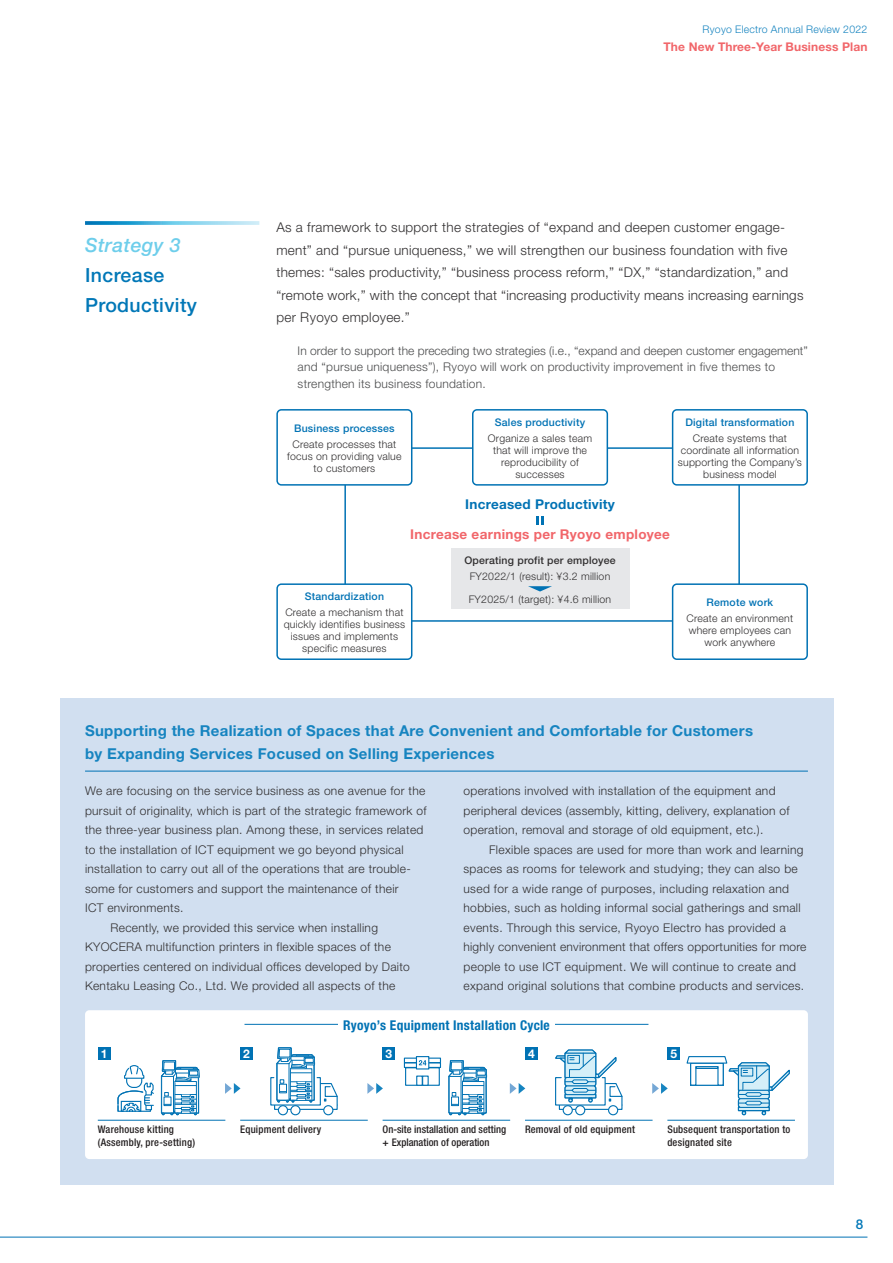
<style>
.page{position:relative;width:893px;height:1263px;background:#fff}
.page>*{position:absolute;margin:0;border:0;box-sizing:border-box;transform-origin:0 0}
.t1{font:500 19.5px/30px "Helvetica Neue LT Std";letter-spacing:.02em;color:#0077b7}
.t2{font:italic 500 19.5px "Helvetica Neue LT Std";letter-spacing:.02em;color:#6eceeb}
.t3{font:700 15px/22.5px "Helvetica Neue LT Std";letter-spacing:.02em;color:#1684c0}
.t4{font:300 13.5px/22.5px "Helvetica Neue LT Std";letter-spacing:.02em;color:#312f30}
.t5{font:700 condensed 13.5px "Helvetica Neue LT Std";letter-spacing:.02em;color:#0072b4}
.t6{font:700 13.5px "Helvetica Neue LT Std";letter-spacing:.02em;color:#f1666a}
.t7{font:700 13.5px "Helvetica Neue LT Std";letter-spacing:.02em;color:#0072b4}
.t8{font:500 13.5px "Helvetica Neue LT Std";color:#0077b7}
.t9{font:300 12px/19.5px "Helvetica Neue LT Std";letter-spacing:.025em;color:#312f30}
.t10{font:300 12px/16.5px "Helvetica Neue LT Std";letter-spacing:.02em;color:#4b4c4d}
.t11{font:700 12px "Helvetica Neue LT Std";letter-spacing:.01em;color:#f1666a}
.t12{font:700 12px "Helvetica Neue LT Std";color:#fff}
.t13{font:300 10.5px/12px "Helvetica Neue LT Std";letter-spacing:.02em;color:#312f30;text-align:center}
.t14{font:500 condensed 10.5px/13.5px "Helvetica Neue LT Std";letter-spacing:.02em;color:#231f20}
.t15{font:500 10.5px "Helvetica Neue LT Std";letter-spacing:.02em;color:#0072b4}
.t16{font:500 condensed 10.5px/13.5px "Helvetica Neue LT Std";color:#231f20}
.t17{font:300 10.5px "Helvetica Neue LT Std";letter-spacing:.02em;color:#1684c0}
.t18{font:500 10.5px "Helvetica Neue LT Std";letter-spacing:.02em;color:#312f30}
.s1{font-stretch:normal}
</style>
<div class="page">
<div style="left:60px;top:698px;width:773px;height:487px;background:#d1dff0"></div>
<div style="left:344px;top:447px;width:396px;height:175px;border:2px solid #0072b4"></div>
<svg style="left:85px;top:221px;width:174px;height:4px"></svg>
<div style="left:277px;top:410px;width:135px;height:75px;background:#fff;border-radius:4px"></div>
<div style="left:276px;top:409px;width:136px;height:77px;border:2px solid #0072b4;border-radius:4px"></div>
<div style="left:473px;top:410px;width:134px;height:75px;background:#fff;border-radius:4px"></div>
<div style="left:472px;top:409px;width:136px;height:77px;border:2px solid #0072b4;border-radius:4px"></div>
<div style="left:673px;top:410px;width:134px;height:75px;background:#fff;border-radius:4px"></div>
<div style="left:672px;top:409px;width:136px;height:77px;border:2px solid #0072b4;border-radius:4px"></div>
<div style="left:277px;top:584px;width:135px;height:75px;background:#fff;border-radius:4px"></div>
<div style="left:276px;top:583px;width:136px;height:77px;border:2px solid #0072b4;border-radius:4px"></div>
<div style="left:673px;top:584px;width:134px;height:75px;background:#fff;border-radius:4px"></div>
<div style="left:672px;top:583px;width:136px;height:77px;border:2px solid #0072b4;border-radius:4px"></div>
<svg style="left:537px;top:516px;width:6px;height:9px"></svg>
<div style="left:451px;top:548px;width:178px;height:61px;background:#e6e7e9"></div>
<svg style="left:528px;top:586px;width:24px;height:5px"></svg>
<hr style="left:85px;top:771px;width:723px;height:1px;background:#0072b4">
<div style="left:85px;top:1010px;width:723px;height:149px;background:#fff;border-radius:4px"></div>
<hr style="left:244px;top:1024px;width:404px;height:1px;background:#0072b4">
<div style="left:338px;top:1019px;width:217px;height:11px;background:#fff"></div>
<svg style="left:225px;top:1083px;width:16px;height:11px"></svg>
<svg style="left:367px;top:1083px;width:16px;height:11px"></svg>
<svg style="left:510px;top:1083px;width:15px;height:11px"></svg>
<svg style="left:652px;top:1083px;width:16px;height:11px"></svg>
<div style="left:98px;top:1047px;width:13px;height:13px;background:#0072b4"></div>
<hr style="left:98px;top:1120px;width:127px;height:1px;background:#0072b4">
<svg style="left:117px;top:1060px;width:84px;height:61px"></svg>
<div style="left:383px;top:1047px;width:12px;height:13px;background:#0072b4"></div>
<hr style="left:383px;top:1120px;width:127px;height:1px;background:#0072b4">
<svg style="left:448px;top:1060px;width:40px;height:61px"></svg>
<div style="left:405px;top:1067px;width:35px;height:19px;background:#fff;border:1px solid #0072b4"></div>
<svg style="left:404px;top:1057px;width:37px;height:5px"></svg>
<svg style="left:404px;top:1062px;width:37px;height:6px"></svg>
<svg style="left:416px;top:1056px;width:13px;height:13px"></svg>
<svg style="left:419px;top:1060px;width:7px;height:5px"></svg>
<div style="left:416px;top:1075px;width:7px;height:11px;background:#fff;border:1px solid #0072b4"></div>
<div style="left:422px;top:1075px;width:7px;height:11px;background:#fff;border:1px solid #0072b4"></div>
<div style="left:525px;top:1047px;width:13px;height:13px;background:#0072b4"></div>
<hr style="left:525px;top:1120px;width:128px;height:1px;background:#0072b4">
<div style="left:575px;top:1105px;width:10px;height:10px;border:1px solid #0072b4;border-radius:50%"></div>
<div style="left:608px;top:1105px;width:10px;height:10px;border:1px solid #0072b4;border-radius:50%"></div>
<div style="left:563px;top:1105px;width:10px;height:10px;border:1px solid #0072b4;border-radius:50%"></div>
<svg style="left:555px;top:1049px;width:68px;height:61px"></svg>
<div style="left:667px;top:1047px;width:13px;height:13px;background:#0072b4"></div>
<hr style="left:667px;top:1120px;width:128px;height:1px;background:#0072b4">
<svg style="left:686px;top:1056px;width:104px;height:60px"></svg>
<div style="left:240px;top:1047px;width:13px;height:13px;background:#0072b4"></div>
<hr style="left:240px;top:1120px;width:128px;height:1px;background:#0072b4">
<div style="left:290px;top:1105px;width:11px;height:10px;border:1px solid #0072b4;border-radius:50%"></div>
<div style="left:323px;top:1105px;width:10px;height:10px;border:1px solid #0072b4;border-radius:50%"></div>
<div style="left:278px;top:1105px;width:10px;height:10px;border:1px solid #0072b4;border-radius:50%"></div>
<svg style="left:270px;top:1047px;width:68px;height:63px"></svg>
<hr style="left:0;top:1237px;width:867px;height:1px;background:#0072b4">
<h1 class="t2" style="left:85px;top:234px;width:97px">Strategy 3</h1>
<h1 class="t1" style="left:85px;top:260px;width:113px">Increase<br>Productivity</h1>
<p class="t17" style="left:702px;top:23px;width:167px">Ryoyo Electro Annual Review 2022</p>
<p class="t11" style="left:663px;top:40px;width:205px">The New Three-Year Business Plan</p>
<p class="t4" style="left:276px;top:216px;width:529px">As a framework to support the strategies of “expand and deepen customer engage&shy;ment” and “pursue uniqueness,” we will strengthen our business foundation with five themes: “sales productivity,” “business process reform,” “DX,” “standardization,” and “remote work,” with the concept that “increasing productivity means increasing earnings per Ryoyo employee.”</p>
<p class="t10" style="left:298px;top:342px;width:512px">In order to support the preceding two strategies (i.e., “expand and deepen customer engagement” and “pursue uniqueness”), Ryoyo will work on productivity improvement in five themes to strengthen its business foundation.</p>
<p class="t15" style="left:294px;top:422px;width:102px">Business processes</p>
<p class="t13" style="left:287px;top:438px;width:116px">Create processes that focus on providing value to customers</p>
<p class="t15" style="left:495px;top:416px;width:92px">Sales productivity</p>
<p class="t13" style="left:488px;top:432px;width:106px">Organize a sales team that will improve the reproducibility of successes</p>
<p class="t15" style="left:685px;top:416px;width:111px">Digital transformation</p>
<p class="t13" style="left:678px;top:432px;width:126px">Create systems that coordinate all information supporting the Company’s business model</p>
<p class="t7" style="left:465px;top:496px;width:151px">Increased Productivity</p>
<p class="t6" style="left:410px;top:526px;width:261px">Increase earnings per Ryoyo employee</p>
<p class="t18" style="left:464px;top:554px;width:153px">Operating profit per employee</p>
<p class="t13" style="left:469px;top:565px;width:144px;line-height:23px;text-align:left">FY2022/1 (result): ¥3.2 million<br>FY2025/1 (target): ¥4.6 million</p>
<p class="t15" style="left:305px;top:590px;width:81px">Standardization</p>
<p class="t13" style="left:284px;top:606px;width:123px">Create a mechanism that quickly identifies business issues and implements specific measures</p>
<p class="t15" style="left:707px;top:596px;width:68px">Remote work</p>
<p class="t13" style="left:687px;top:612px;width:108px">Create an environment where employees can work anywhere</p>
<p class="t3" style="left:85px;top:719px;width:669px">Supporting the Realization of Spaces that Are Convenient and Comfortable for Customers by Expanding Services Focused on Selling Experiences</p>
<p class="t9" style="left:85px;top:781px;width:342px">We are focusing on the service business as one avenue for the</p>
<p class="t9" style="left:85px;top:800px;width:343px">pursuit of originality, which is part of the strategic framework of</p>
<p class="t9" style="left:85px;top:820px;width:340px">the three-year business plan. Among these, in services related</p>
<p class="t9" style="left:85px;top:839px;width:320px">to the installation of ICT equipment we go beyond physical</p>
<p class="t9" style="left:85px;top:859px;width:327px">installation to carry out all of the operations that are trouble-</p>
<p class="t9" style="left:85px;top:878px;width:315px">some for customers and support the maintenance of their</p>
<p class="t9" style="left:85px;top:898px;width:100px">ICT environments.</p>
<p class="t9" style="left:111px;top:917px;width:269px">Recently, we provided this service when installing</p>
<p class="t9" style="left:85px;top:937px;width:307px">KYOCERA multifunction printers in flexible spaces of the</p>
<p class="t9" style="left:85px;top:956px;width:326px">properties centered on individual offices developed by Daito</p>
<p class="t9" style="left:85px;top:976px;width:312px">Kentaku Leasing Co., Ltd. We provided all aspects of the</p>
<p class="t9" style="left:463px;top:781px;width:328px">operations involved with installation of the equipment and peripheral devices (assembly, kitting, delivery, explanation of operation, removal and storage of old equipment, etc.).</p>
<p class="t9" style="left:463px;top:839px;width:344px;text-indent:26px">Flexible spaces are used for more than work and learning spaces as rooms for telework and studying; they can also be used for a wide range of purposes, including relaxation and hobbies, such as holding informal social gatherings and small events. Through this service, Ryoyo Electro has provided a highly convenient environment that offers opportunities for more people to use ICT equipment. We will continue to create and expand original solutions that combine products and services.</p>
<p class="t5" style="left:343px;top:1017px;width:208px">Ryoyo’s Equipment Installation Cycle</p>
<p class="t12" style="left:101px;top:1046px;width:8px">1</p>
<p class="t14" style="left:98px;top:1122px;width:99px">Warehouse kitting (Assembly, pre-setting)</p>
<p class="t12" style="left:243px;top:1046px;width:8px">2</p>
<p class="t14" style="left:240px;top:1122px;width:83px">Equipment delivery</p>
<p class="t12" style="left:386px;top:1046px;width:8px">3</p>
<p class="t12" style="left:528px;top:1046px;width:8px">4</p>
<p class="t16" style="left:383px;top:1122px;width:125px">On-site installation and setting <span class="s1">+</span> Explanation of operation</p>
<p class="t14" style="left:525px;top:1122px;width:111px">Removal of old equipment</p>
<p class="t12" style="left:670px;top:1046px;width:8px">5</p>
<p class="t14" style="left:667px;top:1122px;width:125px">Subsequent transportation to designated site</p>
<p class="t8" style="left:856px;top:1216px;width:9px">8</p>
</div>
